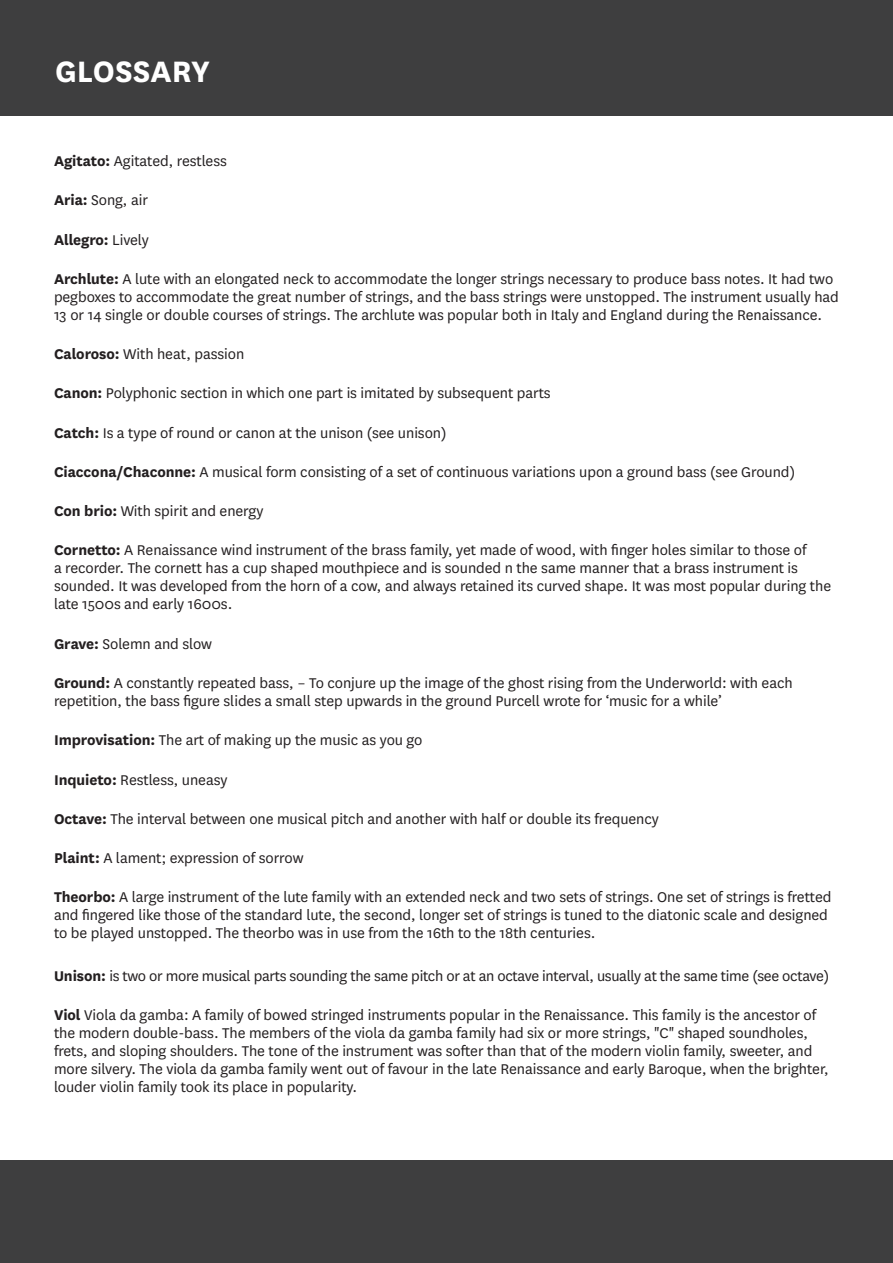
<style>
.page{position:relative;width:893px;height:1263px;background:#fff}
.page>*{position:absolute;margin:0;border:0;box-sizing:border-box;transform-origin:0 0}
.t1{font:700 34.5px "National";color:#fff}
.t2{font:16.5px/18px "National";letter-spacing:-.005em;color:#231f20}
.t3{font:700 16.5px "National";letter-spacing:-.01em;color:#231f20}
.s1{font-weight:700}
.s2{font-weight:400}
</style>
<div class="page">
<div style="left:0;top:0;width:893px;height:116px;background:#3e3e3f"></div>
<div style="left:0;top:1161px;width:893px;height:102px;background:#3e3e3f"></div>
<h1 class="t1" style="left:55px;top:47px;width:156px">GLOSSARY</h1>
<p class="t2" style="left:54px;top:151px;width:174px"><span class="s1">Agitato:</span> Agitated, restless</p>
<p class="t2" style="left:54px;top:191px;width:96px"><span class="s1">Aria:</span> Song, air</p>
<p class="t3" style="left:54px;top:228px;width:96px">Allegro: <span class="s2">Lively</span></p>
<p class="t2" style="left:54px;top:269px;width:786px"><span class="s1">Archlute:</span> A lute with an elongated neck to accommodate the longer strings necessary to produce bass notes. It had two pegboxes to accommodate the great number of strings, and the bass strings were unstopped. The instrument usually had<br>13 or 14 single or double courses of strings. The archlute was popular both in Italy and England during the Renaissance.</p>
<p class="t2" style="left:54px;top:344px;width:192px"><span class="s1">Caloroso:</span> With heat, passion</p>
<p class="t2" style="left:54px;top:384px;width:498px"><span class="s1">Canon:</span> Polyphonic section in which one part is imitated by subsequent parts</p>
<p class="t2" style="left:54px;top:423px;width:394px"><span class="s1">Catch:</span> Is a type of round or canon at the unison (see unison)</p>
<p class="t2" style="left:54px;top:462px;width:743px"><span class="s1">Ciaccona/Chaconne:</span> A musical form consisting of a set of continuous variations upon a ground bass (see Ground)</p>
<p class="t2" style="left:54px;top:501px;width:211px"><span class="s1">Con brio:</span> With spirit and energy</p>
<p class="t2" style="left:54px;top:541px;width:779px"><span class="s1">Cornetto:</span> A Renaissance wind instrument of the brass family, yet made of wood, with finger holes similar to those of<br>a recorder. The cornett has a cup shaped mouthpiece and is sounded n the same manner that a brass instrument is sounded. It was developed from the horn of a cow, and always retained its curved shape. It was most popular during the late 1500s and early 1600s.</p>
<p class="t2" style="left:54px;top:634px;width:160px"><span class="s1">Grave:</span> Solemn and slow</p>
<p class="t2" style="left:54px;top:673px;width:740px"><span class="s1">Ground:</span> A constantly repeated bass, – To conjure up the image of the ghost rising from the Underworld: with each repetition, the bass figure slides a small step upwards in the ground Purcell wrote for ‘music for a while’</p>
<p class="t2" style="left:54px;top:730px;width:370px"><span class="s1">Improvisation:</span> The art of making up the music as you go</p>
<p class="t2" style="left:54px;top:770px;width:175px"><span class="s1">Inquieto:</span> Restless, uneasy</p>
<p class="t2" style="left:54px;top:809px;width:606px"><span class="s1">Octave:</span> The interval between one musical pitch and another with half or double its frequency</p>
<p class="t2" style="left:54px;top:848px;width:251px"><span class="s1">Plaint:</span> A lament; expression of sorrow</p>
<p class="t2" style="left:54px;top:887px;width:779px"><span class="s1">Theorbo:</span> A large instrument of the lute family with an extended neck and two sets of strings. One set of strings is fretted and fingered like those of the standard lute, the second, longer set of strings is tuned to the diatonic scale and designed to be played unstopped. The theorbo was in use from the 16th to the 18th centuries.</p>
<p class="t2" style="left:54px;top:966px;width:777px"><span class="s1">Unison:</span> is two or more musical parts sounding the same pitch or at an octave interval, usually at the same time (see octave)</p>
<p class="t2" style="left:54px;top:1005px;width:776px"><span class="s1">Viol</span> Viola da gamba: A family of bowed stringed instruments popular in the Renaissance. This family is the ancestor of the modern double-bass. The members of the viola da gamba family had six or more strings, "C" shaped soundholes, frets, and sloping shoulders. The tone of the instrument was softer than that of the modern violin family, sweeter, and more silvery. The viola da gamba family went out of favour in the late Renaissance and early Baroque, when the brighter, louder violin family took its place in popularity.</p>
</div>
